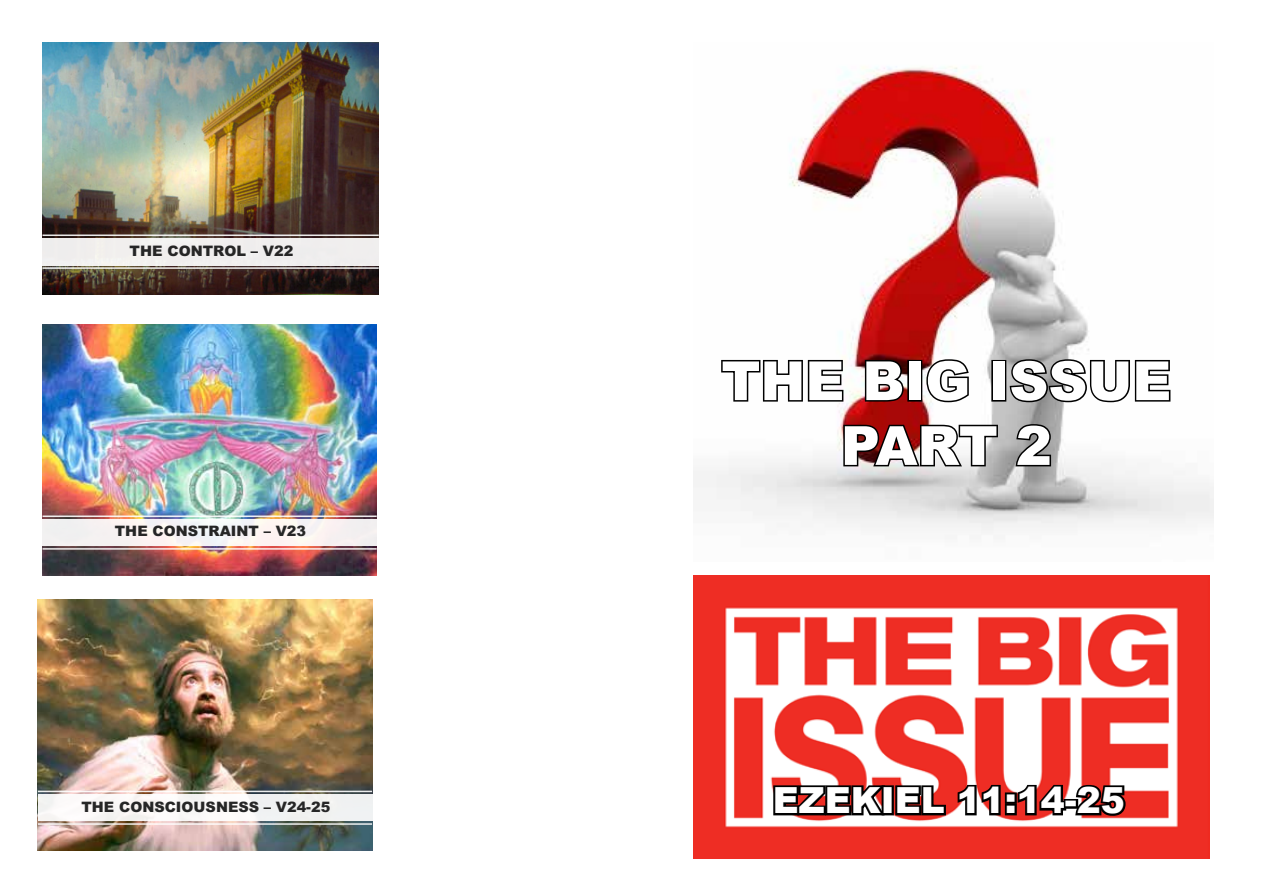
<style>
.page{position:relative;width:1263px;height:893px;background:#fff}
.page>*{position:absolute;margin:0;border:0;box-sizing:border-box;transform-origin:0 0}
.t1{font:900 54px/64.8px "Arial";color:#fff;text-align:center}
.t2{font:900 36px "Arial";color:#fff}
.t3{font:900 14.4px "Arial";color:#262626}
</style>
<div class="page">
<img style="left:693px;top:575px;width:516px;height:283px">
<img style="left:693px;top:66px;width:521px;height:467px">
<svg style="left:720px;top:358px;width:125px;height:45px"></svg>
<svg style="left:863px;top:358px;width:43px;height:45px"></svg>
<div style="left:907px;top:360px;width:15px;height:42px;border:3px solid #000"></div>
<svg style="left:925px;top:357px;width:45px;height:47px"></svg>
<div style="left:991px;top:360px;width:15px;height:42px;border:3px solid #000"></div>
<svg style="left:1008px;top:357px;width:164px;height:47px"></svg>
<svg style="left:842px;top:423px;width:157px;height:46px"></svg>
<svg style="left:1014px;top:422px;width:39px;height:46px"></svg>
<svg style="left:771px;top:783px;width:177px;height:34px"></svg>
<svg style="left:955px;top:781px;width:174px;height:38px"></svg>
<img style="left:43px;top:43px;width:336px;height:252px">
<div style="left:43px;top:238px;width:336px;height:27px;background:#f0eeee"></div>
<hr style="left:43px;top:234px;width:336px;height:2px;background:#fff;opacity:.9">
<hr style="left:43px;top:267px;width:336px;height:2px;background:#fff;opacity:.9">
<img style="left:43px;top:325px;width:334px;height:250px">
<div style="left:43px;top:519px;width:334px;height:27px;background:#f6f2f1"></div>
<hr style="left:43px;top:515px;width:334px;height:2px;background:#fff;opacity:.9">
<hr style="left:43px;top:548px;width:334px;height:2px;background:#fff;opacity:.9">
<img style="left:38px;top:600px;width:334px;height:250px">
<div style="left:38px;top:794px;width:334px;height:27px;background:#f7f5f4"></div>
<hr style="left:38px;top:791px;width:334px;height:1px;background:#fff;opacity:.9">
<hr style="left:38px;top:823px;width:334px;height:2px;background:#fff;opacity:.9">
<p class="t3" style="left:130px;top:240px;width:165px">THE CONTROL – V22</p>
<p class="t3" style="left:115px;top:521px;width:193px">THE CONSTRAINT – V23</p>
<p class="t3" style="left:82px;top:796px;width:250px">THE CONSCIOUSNESS – V24-25</p>
<h1 class="t1" style="left:721px;top:347px;width:451px">THE BIG ISSUE<br>PART 2</h1>
<h2 class="t2" style="left:773px;top:774px;width:354px">EZEKIEL 11:14-25</h2>
</div>
